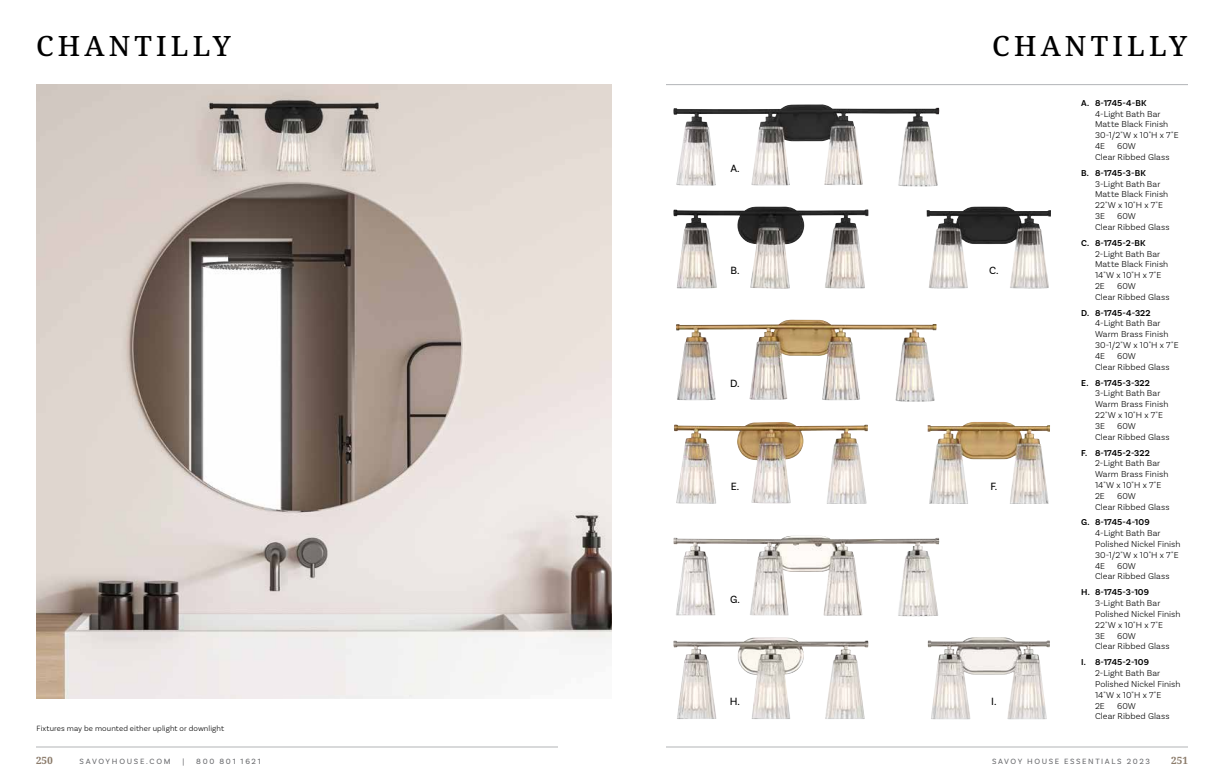
<style>
.page{position:relative;width:1224px;height:783px;background:#fff}
.page>*{position:absolute;margin:0;border:0;box-sizing:border-box;transform-origin:0 0}
.t1{font:500 28px "Noto Serif";letter-spacing:.15em;color:#000}
.t2{font:11px "Basic Sans";color:#000}
.t3{font:700 10px "Noto Serif";letter-spacing:.01em;color:#8b7b6a}
.t4{font:300 9px/10.8px "Basic Sans";letter-spacing:.01em;color:#000}
.t5{font:600 9px "Basic Sans";letter-spacing:.01em;color:#000}
.t6{font:8px "Basic Sans";letter-spacing:.2em;color:#696a6d}
.t7{font:300 8px "Basic Sans";letter-spacing:.015em;color:#000}
</style>
<div class="page">
<hr style="left:36px;top:747px;width:522px;height:1px;background:#b2b4b7">
<hr style="left:666px;top:747px;width:522px;height:1px;background:#b2b4b7">
<hr style="left:666px;top:84px;width:522px;height:1px;background:#b2b4b7">
<img style="left:36px;top:84px;width:576px;height:615px">
<img style="left:927px;top:207px;width:124px;height:82px">
<img style="left:673px;top:104px;width:242px;height:82px">
<img style="left:673px;top:207px;width:196px;height:82px">
<img style="left:928px;top:422px;width:122px;height:82px">
<img style="left:676px;top:320px;width:236px;height:80px">
<img style="left:674px;top:422px;width:194px;height:82px">
<img style="left:928px;top:637px;width:122px;height:82px">
<img style="left:673px;top:536px;width:265px;height:80px">
<img style="left:673px;top:638px;width:196px;height:81px">
<h1 class="t1" style="left:36px;top:26px;width:197px">CHANTILLY</h1>
<h1 class="t1" style="left:992px;top:26px;width:197px">CHANTILLY</h1>
<p class="t7" style="left:36px;top:724px;width:189px">Fixtures may be mounted either uplight or downlight</p>
<p class="t2" style="left:730px;top:162px;width:11px">A.</p>
<p class="t2" style="left:730px;top:264px;width:11px">B.</p>
<p class="t2" style="left:989px;top:264px;width:11px">C.</p>
<p class="t2" style="left:730px;top:377px;width:11px">D.</p>
<p class="t2" style="left:731px;top:479px;width:10px">E.</p>
<p class="t2" style="left:990px;top:479px;width:8px">F.</p>
<p class="t2" style="left:730px;top:592px;width:11px">G.</p>
<p class="t2" style="left:730px;top:695px;width:12px">H.</p>
<p class="t2" style="left:991px;top:695px;width:7px">I.</p>
<p class="t5" style="left:1081px;top:97px;width:67px">A. 8-1745-4-BK</p>
<p class="t4" style="left:1095px;top:108px;width:85px">4-Light Bath Bar<br>Matte Black Finish<br>30-1/2"W x 10"H x 7"E<br>4E</p>
<p class="t4" style="left:1095px;top:141px;width:76px;text-indent:22px">60W<br>Clear Ribbed Glass</p>
<p class="t5" style="left:1081px;top:167px;width:66px">B. 8-1745-3-BK</p>
<p class="t4" style="left:1095px;top:178px;width:75px">3-Light Bath Bar<br>Matte Black Finish<br>22"W x 10"H x 7"E<br>3E</p>
<p class="t4" style="left:1095px;top:210px;width:76px;text-indent:22px">60W<br>Clear Ribbed Glass</p>
<p class="t5" style="left:1081px;top:237px;width:66px">C. 8-1745-2-BK</p>
<p class="t4" style="left:1095px;top:248px;width:75px">2-Light Bath Bar<br>Matte Black Finish<br>14"W x 10"H x 7"E<br>2E</p>
<p class="t4" style="left:1095px;top:280px;width:76px;text-indent:22px">60W<br>Clear Ribbed Glass</p>
<p class="t5" style="left:1081px;top:307px;width:71px">D. 8-1745-4-322</p>
<p class="t4" style="left:1095px;top:318px;width:85px">4-Light Bath Bar<br>Warm Brass Finish<br>30-1/2"W x 10"H x 7"E<br>4E</p>
<p class="t4" style="left:1095px;top:350px;width:76px;text-indent:22px">60W<br>Clear Ribbed Glass</p>
<p class="t5" style="left:1081px;top:377px;width:70px">E. 8-1745-3-322</p>
<p class="t4" style="left:1095px;top:388px;width:75px">3-Light Bath Bar<br>Warm Brass Finish<br>22"W x 10"H x 7"E<br>3E</p>
<p class="t4" style="left:1095px;top:420px;width:76px;text-indent:22px">60W<br>Clear Ribbed Glass</p>
<p class="t5" style="left:1081px;top:447px;width:70px">F. 8-1745-2-322</p>
<p class="t4" style="left:1095px;top:458px;width:75px">2-Light Bath Bar<br>Warm Brass Finish<br>14"W x 10"H x 7"E<br>2E</p>
<p class="t4" style="left:1095px;top:490px;width:76px;text-indent:22px">60W<br>Clear Ribbed Glass</p>
<p class="t5" style="left:1081px;top:517px;width:70px">G. 8-1745-4-109</p>
<p class="t4" style="left:1095px;top:528px;width:87px">4-Light Bath Bar<br>Polished Nickel Finish<br>30-1/2"W x 10"H x 7"E<br>4E</p>
<p class="t4" style="left:1095px;top:560px;width:76px;text-indent:22px">60W<br>Clear Ribbed Glass</p>
<p class="t5" style="left:1081px;top:587px;width:70px">H. 8-1745-3-109</p>
<p class="t4" style="left:1095px;top:598px;width:87px">3-Light Bath Bar<br>Polished Nickel Finish<br>22"W x 10"H x 7"E<br>3E</p>
<p class="t4" style="left:1095px;top:630px;width:76px;text-indent:22px">60W<br>Clear Ribbed Glass</p>
<p class="t5" style="left:1081px;top:657px;width:69px">I. 8-1745-2-109</p>
<p class="t4" style="left:1095px;top:668px;width:87px">2-Light Bath Bar<br>Polished Nickel Finish<br>14"W x 10"H x 7"E<br>2E</p>
<p class="t4" style="left:1095px;top:700px;width:76px;text-indent:22px">60W<br>Clear Ribbed Glass</p>
<p class="t3" style="left:36px;top:754px;width:19px">250</p>
<p class="t6" style="left:80px;top:757px;width:92px">SAVOYHOUSE.COM</p>
<p class="t6" style="left:182px;top:757px;width:3px">|</p>
<p class="t6" style="left:196px;top:757px;width:66px">800 801 1621</p>
<p class="t6" style="left:992px;top:757px;width:159px">SAVOY HOUSE ESSENTIALS 2023</p>
<p class="t3" style="left:1171px;top:754px;width:18px">251</p>
</div>
